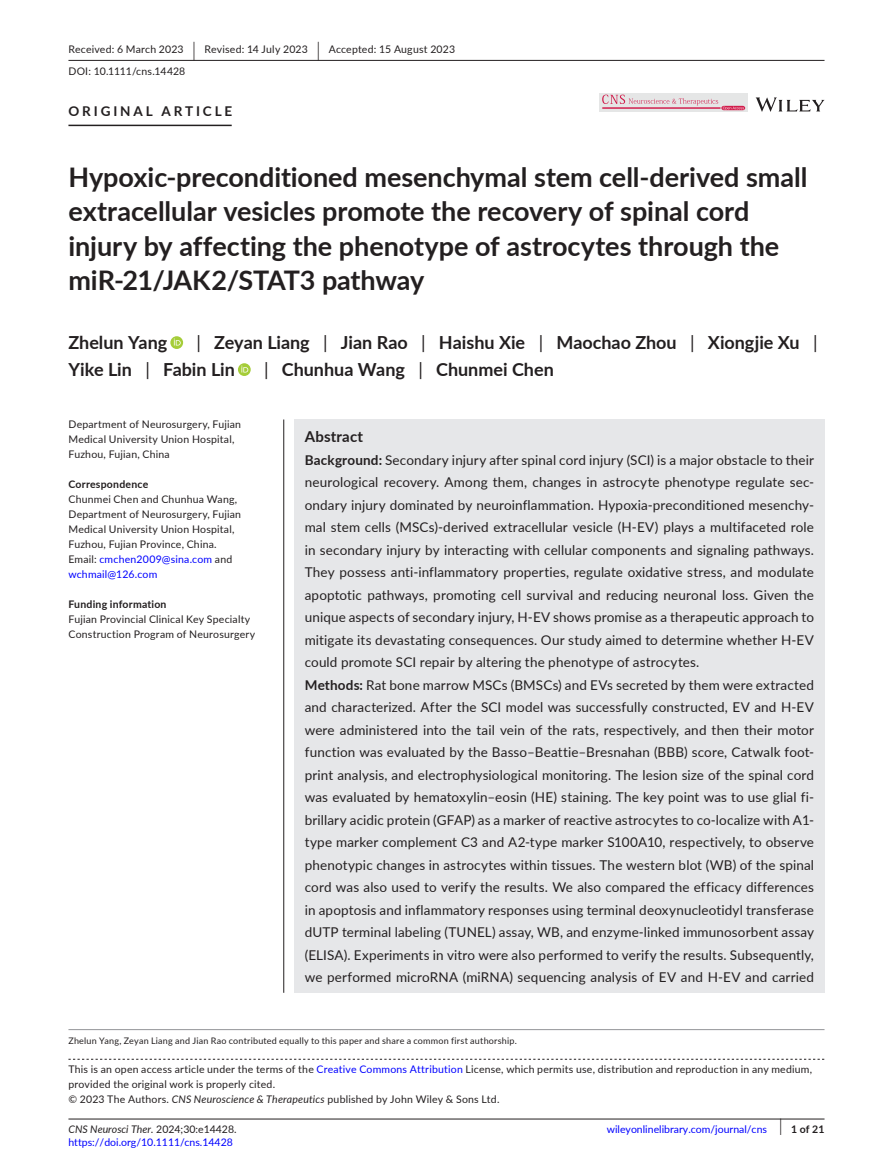
<style>
.page{position:relative;width:893px;height:1174px;background:#fff}
.page>*{position:absolute;margin:0;border:0;box-sizing:border-box;transform-origin:0 0}
.t1{font:700 27px/34.5px "Lato";color:#231f20}
.t2{font:700 18px/27px "Lato";color:#231f20}
.t3{font:700 15px "Lato";letter-spacing:.015em;color:#231f20}
.t4{font:13.5px/22.5px "Lato";letter-spacing:.01em;color:#231f20}
.t5{font:700 13.5px "Lato";letter-spacing:.215em;color:#231f20}
.t6{font:10.5px/15px "Lato";letter-spacing:.02em;color:#231f20}
.t7{font:10.5px "Lato";color:#00f}
.t8{font:700 10.5px "Lato";letter-spacing:.02em;color:#231f20}
.t9{font:italic 10.5px "Lato";color:#231f20}
.t10{font:9px "Lato";letter-spacing:.025em;color:#231f20}
.s1{font-size:19.65px}
.s2{font-weight:400}
.s3{color:#00f}
.s4{font-weight:700}
.s5{font-style:italic}
.s6{font-style:normal}
.s7{font-weight:400;font-size:17.4px}
</style>
<div class="page">
<hr style="left:68px;top:1118px;width:756px;height:1px;background:#231f20">
<svg style="left:756px;top:97px;width:68px;height:15px"></svg>
<div style="left:599px;top:93px;width:149px;height:19px;background:#e5e6e6"></div>
<hr style="left:721px;top:106px;width:24px;height:4px;background:#d11c4b;border-radius:2px">
<svg style="left:602px;top:95px;width:142px;height:15px"></svg>
<hr style="left:68px;top:60px;width:756px;height:1px;background:#231f20">
<hr style="left:68px;top:125px;width:164px;height:1px;background:#231f20">
<svg style="left:170px;top:336px;width:13px;height:13px"></svg>
<svg style="left:174px;top:338px;width:7px;height:7px"></svg>
<svg style="left:238px;top:363px;width:13px;height:13px"></svg>
<svg style="left:241px;top:365px;width:7px;height:7px"></svg>
<svg style="left:68px;top:1058px;width:756px;height:1px"></svg>
<hr style="left:68px;top:1029px;width:756px;height:1px;background:#939598">
<div style="left:294px;top:419px;width:530px;height:573px;background:#e6e7e9"></div>
<hr style="left:283px;top:419px;width:1px;height:573px;background:#231f20">
<p class="t6" style="left:68px;top:38px;width:388px;line-height:21.8px">Received: 6 March 2023 <span class="s1">|</span> Revised: 14 July 2023 <span class="s1">|</span> Accepted: 15 August 2023<br>DOI: 10.1111/cns.14428</p>
<p class="t5" style="left:68px;top:101px;width:165px">ORIGINAL ARTICLE</p>
<h1 class="t1" style="left:68px;top:159px;width:740px">Hypoxic-preconditioned mesenchymal stem cell-derived small extracellular vesicles promote the recovery of spinal cord injury by affecting the phenotype of astrocytes through the miR-21/JAK2/STAT3 pathway</h1>
<h2 class="t2" style="left:68px;top:328px;width:751px;text-indent:128px"><span class="s2">|</span> Zeyan Liang <span class="s2">|</span> Jian Rao <span class="s2">|</span> Haishu Xie <span class="s2">|</span> Maochao Zhou <span class="s2">|</span> Xiongjie Xu <span class="s2">|<br></span>Yike Lin <span class="s2">|</span> Fabin Lin</h2>
<h2 class="t2" style="left:68px;top:328px;width:100px">Zhelun Yang</h2>
<h2 class="t2" style="left:264px;top:355px;width:291px"><span class="s2">|</span> Chunhua Wang <span class="s2">|</span> Chunmei Chen</h2>
<p class="t6" style="left:68px;top:416px;width:174px">Department of Neurosurgery, Fujian<br>Medical University Union Hospital,<br>Fuzhou, Fujian, China</p>
<p class="t8" style="left:68px;top:476px;width:81px">Correspondence</p>
<p class="t6" style="left:68px;top:491px;width:174px">Chunmei Chen and Chunhua Wang,<br>Department of Neurosurgery, Fujian<br>Medical University Union Hospital,<br>Fuzhou, Fujian Province, China.<br>Email: <span class="s3">cmchen2009@sina.com</span> and <span class="s3">wchmail@126.com</span></p>
<p class="t8" style="left:68px;top:596px;width:100px">Funding information</p>
<p class="t6" style="left:68px;top:611px;width:188px">Fujian Provincial Clinical Key Specialty<br>Construction Program of Neurosurgery</p>
<p class="t3" style="left:305px;top:425px;width:60px">Abstract</p>
<p class="t4" style="left:305px;top:448px;width:511px"><span class="s4">Background:</span> Secondary injury after spinal cord injury (SCI) is a major obstacle to their neurological recovery. Among them, changes in astrocyte phenotype regulate sec&shy;ondary injury dominated by neuroinflammation. Hypoxia-preconditioned mesenchy&shy;mal stem cells (MSCs)-derived extracellular vesicle (H-EV) plays a multifaceted role in secondary injury by interacting with cellular components and signaling pathways.<br>They possess anti-inflammatory properties, regulate oxidative stress, and modulate apoptotic pathways, promoting cell survival and reducing neuronal loss. Given the unique aspects of secondary injury, H-EV shows promise as a therapeutic approach to mitigate its devastating consequences. Our study aimed to determine whether H-EV could promote SCI repair by altering the phenotype of astrocytes.<br><span class="s4">Methods:</span> Rat bone marrow MSCs (BMSCs) and EVs secreted by them were extracted and characterized. After the SCI model was successfully constructed, EV and H-EV were administered into the tail vein of the rats, respectively, and then their motor function was evaluated by the Basso–Beattie–Bresnahan (BBB) score, Catwalk foot&shy;print analysis, and electrophysiological monitoring. The lesion size of the spinal cord was evaluated by hematoxylin–eosin (HE) staining. The key point was to use glial fi&shy;brillary acidic protein (GFAP) as a marker of reactive astrocytes to co-localize with A1- type marker complement C3 and A2-type marker S100A10, respectively, to observe phenotypic changes in astrocytes within tissues. The western blot (WB) of the spinal cord was also used to verify the results. We also compared the efficacy differences in apoptosis and inflammatory responses using terminal deoxynucleotidyl transferase dUTP terminal labeling (TUNEL) assay, WB, and enzyme-linked immunosorbent assay (ELISA). Experiments in vitro were also performed to verify the results. Subsequently, we performed microRNA (miRNA) sequencing analysis of EV and H-EV and carried</p>
<p class="t10" style="left:68px;top:1033px;width:450px">Zhelun Yang, Zeyan Liang and Jian Rao contributed equally to this paper and share a common first authorship.</p>
<p class="t6" style="left:68px;top:1061px;width:745px">This is an open access article under the terms of the <span class="s3">Creative Commons Attribution</span> License, which permits use, distribution and reproduction in any medium, provided the original work is properly cited.<br>© 2023 The Authors. <span class="s5">CNS Neuroscience &amp; Therapeutics</span> published by John Wiley &amp; Sons Ltd.</p>
<p class="t9" style="left:68px;top:1121px;width:170px">CNS Neurosci Ther. <span class="s6">2024;30:e14428.</span></p>
<p class="t8" style="left:779px;top:1121px;width:46px"><span class="s7">|</span> 1 of 21</p>
<p class="t7" style="left:68px;top:1135px;width:166px">https://doi.org/10.1111/cns.14428</p>
<p class="t7" style="left:607px;top:1121px;width:162px">wileyonlinelibrary.com/journal/cns</p>
</div>
